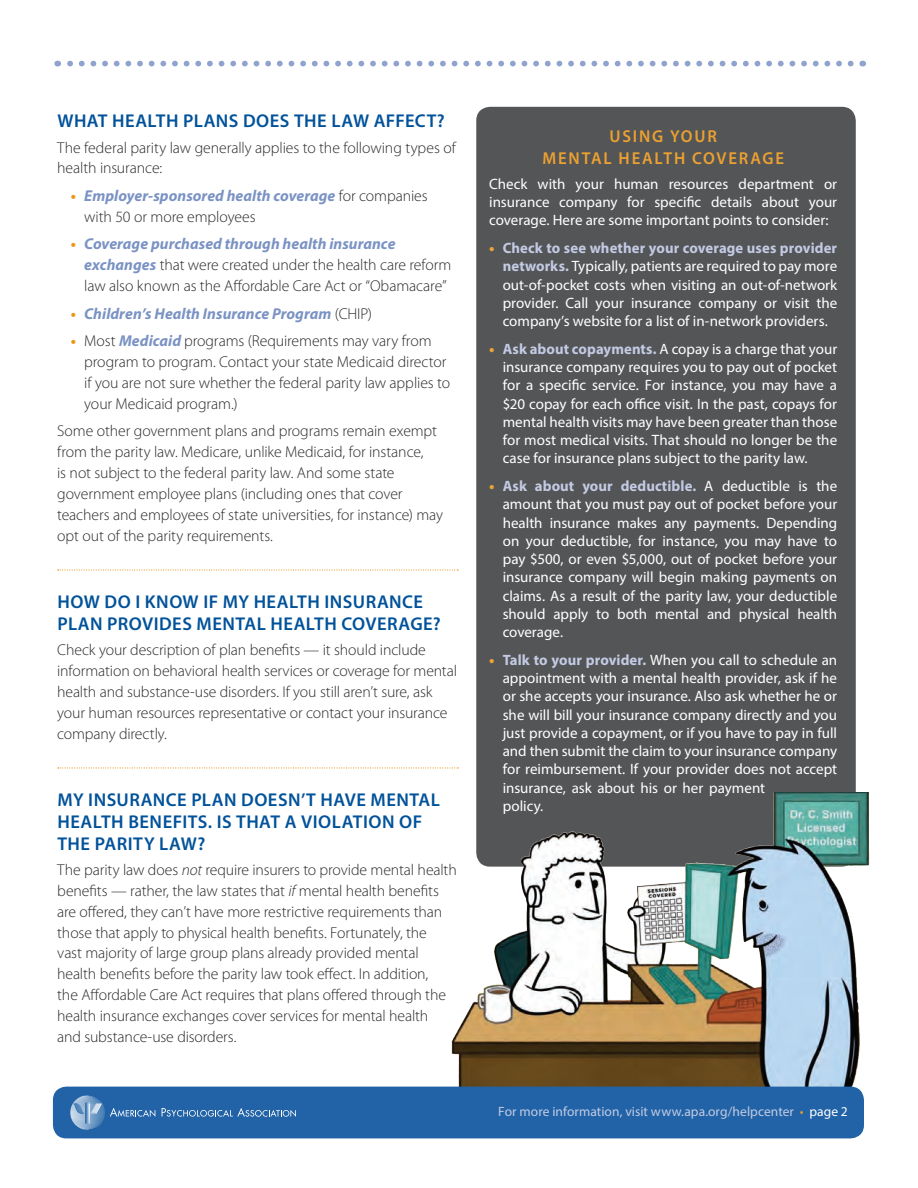
<style>
.page{position:relative;width:918px;height:1188px;background:#fff}
.page>*{position:absolute;margin:0;border:0;box-sizing:border-box;transform-origin:0 0}
.t1{font:600 18.6px/21.8px "Myriad Pro";letter-spacing:.025em;color:#01529a}
.t2{font:600 17.25px/21.8px "Myriad Pro";letter-spacing:.11em;color:#eca130;text-align:center}
.t3{font:300 15.75px/20.9px "Myriad Pro";letter-spacing:-.01em;color:#2b292a}
.t4{font:italic 700 15.75px "Myriad Pro";letter-spacing:.005em;color:#7a92c4}
.t5{font:15px/18.3px "Myriad Pro";color:#fff;text-align:justify}
.t6{font:13.5px "Myriad Pro";letter-spacing:.005em;color:#c3cbe4}
.s1{font-weight:700;color:#e89818}
.s2{font-weight:700;font-style:italic;color:#7a92c4}
.s3{font-style:normal;color:#e89818}
.s4{font-weight:300;font-style:normal;color:#2b292a}
.s5{font-style:italic}
.s6{font-weight:900;color:#eca337}
.s7{font-weight:700;color:#c3cbe4}
.s8{color:#ea9c24}
.s9{color:#fff}
</style>
<div class="page">
<div style="left:476px;top:107px;width:380px;height:760px;background:#545557;border-radius:14px"></div>
<img style="left:448px;top:793px;width:422px;height:299px">
<svg style="left:58px;top:569px;width:400px;height:2px"></svg>
<svg style="left:58px;top:767px;width:400px;height:2px"></svg>
<svg style="left:57px;top:61px;width:794px;height:5px"></svg>
<div style="left:53px;top:1087px;width:811px;height:51px;background:#2163a6;border-radius:14px"></div>
<svg style="left:162px;top:1108px;width:134px;height:9px"></svg>
<svg style="left:70px;top:1095px;width:85px;height:35px"></svg>
<p class="t1" style="left:57px;top:110px;width:389px">WHAT HEALTH PLANS DOES THE LAW AFFECT?</p>
<p class="t3" style="left:57px;top:137px;width:400px">The federal parity law generally applies to the following types of health insurance:</p>
<p class="t3" style="left:84px;top:185px;width:345px;text-indent:-13px"><span class="s1">•</span> <span class="s2">Employer-sponsored health coverage</span> for companies with 50 or more employees</p>
<p class="t3" style="left:84px;top:234px;width:369px;text-indent:-13px"><span class="s1">•</span> <span class="s2">Coverage purchased through health insurance exchanges</span> that were created under the health care reform law also known as the Affordable Care Act or “Obamacare”</p>
<p class="t4" style="left:71px;top:303px;width:303px"><span class="s3">•</span> Children’s Health Insurance Program <span class="s4">(CHIP)</span></p>
<p class="t3" style="left:84px;top:330px;width:367px;text-indent:-13px"><span class="s1">•</span> Most <span class="s2">Medicaid</span> programs (Requirements may vary from program to program. Contact your state Medicaid director if you are not sure whether the federal parity law applies to your Medicaid program.)</p>
<p class="t3" style="left:57px;top:421px;width:387px">Some other government plans and programs remain exempt from the parity law. Medicare, unlike Medicaid, for instance,<br>is not subject to the federal parity law. And some state government employee plans (including ones that cover teachers and employees of state universities, for instance) may opt out of the parity requirements.</p>
<p class="t1" style="left:57px;top:591px;width:385px">HOW DO I KNOW IF MY HEALTH INSURANCE<br>PLAN PROVIDES MENTAL HEALTH COVERAGE?</p>
<p class="t3" style="left:57px;top:639px;width:401px">Check your description of plan benefits — it should include information on behavioral health services or coverage for mental health and substance-use disorders. If you still aren’t sure, ask your human resources representative or contact your insurance company directly.</p>
<p class="t1" style="left:57px;top:789px;width:384px">MY INSURANCE PLAN DOESN’T HAVE MENTAL<br>HEALTH BENEFITS. IS THAT A VIOLATION OF<br>THE PARITY LAW?</p>
<p class="t3" style="left:57px;top:859px;width:401px">The parity law does <span class="s5">not</span> require insurers to provide mental health benefits — rather, the law states that <span class="s5">if</span> mental health benefits are offered, they can’t have more restrictive requirements than those that apply to physical health benefits. Fortunately, the<br>vast majority of large group plans already provided mental health benefits before the parity law took effect. In addition,<br>the Affordable Care Act requires that plans offered through the health insurance exchanges cover services for mental health<br>and substance-use disorders.</p>
<p class="t2" style="left:542px;top:125px;width:243px">USING YOUR<br>MENTAL HEALTH COVERAGE</p>
<p class="t5" style="left:489px;top:174px;width:349px">Check with your human resources department or insurance company for specific details about your coverage. Here are some important points to consider:</p>
<p class="t5" style="left:503px;top:239px;width:336px;text-indent:-13px"><span class="s6">•</span> <span class="s7">Check to see whether your coverage uses provider networks.</span> Typically, patients are required to pay more out-of-pocket costs when visiting an out-of-network provider. Call your insurance company or visit the company’s website for a list of in-network providers.</p>
<p class="t5" style="left:503px;top:340px;width:336px;text-indent:-14px"><span class="s6">•</span> <span class="s7">Ask about copayments.</span> A copay is a charge that your insurance company requires you to pay out of pocket for a specific service. For instance, you may have a $20 copay for each office visit. In the past, copays for mental health visits may have been greater than those for most medical visits. That should no longer be the case for insurance plans subject to the parity law.</p>
<p class="t5" style="left:503px;top:477px;width:336px;text-indent:-14px"><span class="s6">•</span> <span class="s7">Ask about your deductible.</span> A deductible is the amount that you must pay out of pocket before your health insurance makes any payments. Depending on your deductible, for instance, you may have to pay $500, or even $5,000, out of pocket before your insurance company will begin making payments on claims. As a result of the parity law, your deductible should apply to both mental and physical health coverage.</p>
<p class="t5" style="left:503px;top:651px;width:336px;text-align:left;text-indent:-13px"><span class="s6">•</span> <span class="s7">Talk to your provider.</span> When you call to schedule an appointment with a mental health provider, ask if he or she accepts your insurance. Also ask whether he or she will bill your insurance company directly and you just provide a copayment, or if you have to pay in full and then submit the claim to your insurance company for reimbursement. If your provider does not accept insurance, ask about his or her payment<br>policy.</p>
<p class="t6" style="left:498px;top:1103px;width:351px">For more information, visit www.apa.org/helpcenter <span class="s8">•</span> <span class="s9">page 2</span></p>
</div>
